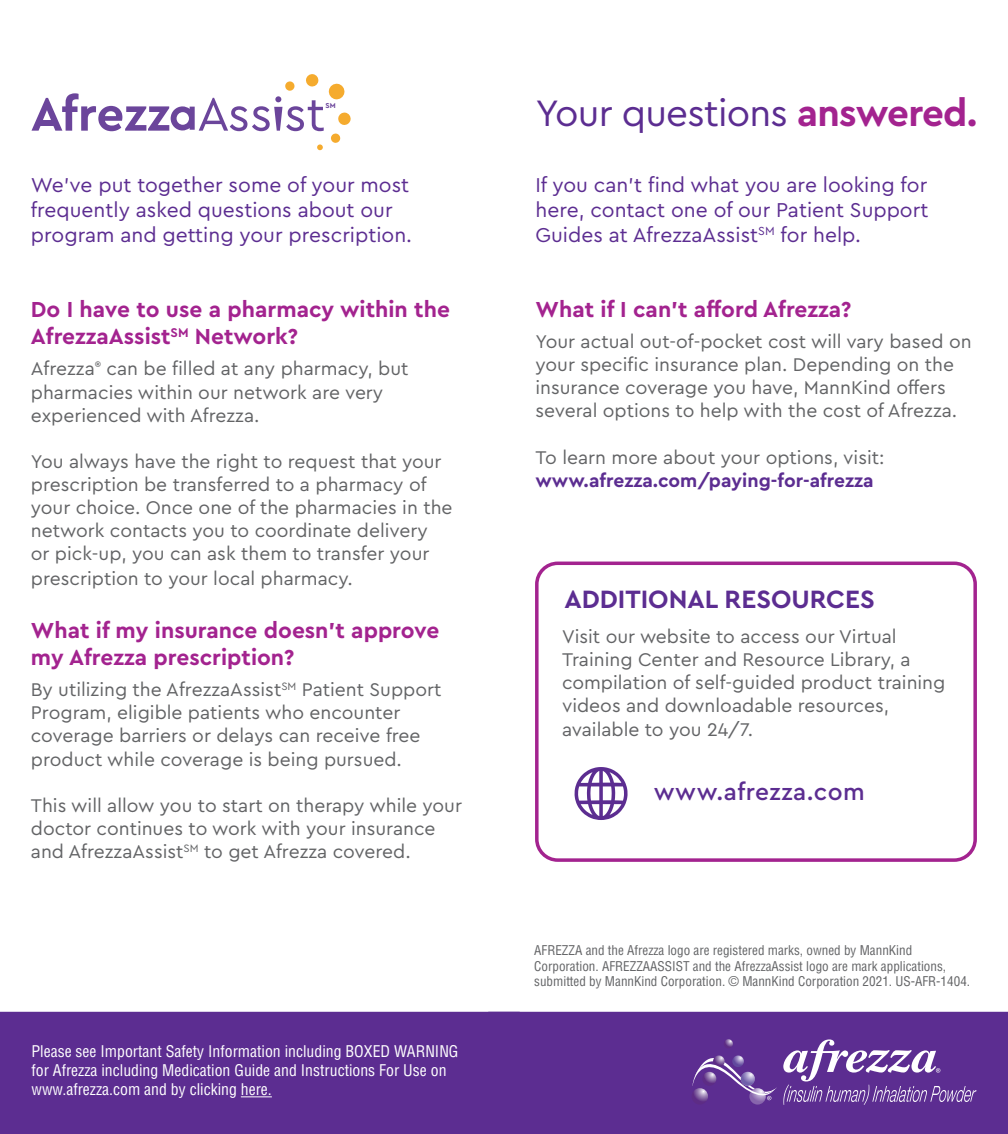
<style>
.page{position:relative;width:1008px;height:1134px;background:#fff}
.page>*{position:absolute;margin:0;border:0;box-sizing:border-box;transform-origin:0 0}
.t1{font:38.5px "Cera Pro";letter-spacing:-.02em;color:#5c2d91}
.t2{font:700 26.25px "Cera Pro";color:#5c2d91}
.t3{font:500 24.5px "Cera Pro";letter-spacing:.02em;color:#5c2d91}
.t4{font:700 22.75px/27.3px "Cera Pro";color:#a3238f}
.t5{font:21px/25.2px "Cera Pro";color:#5c2d91}
.t6{font:19.25px/23.1px "Cera Pro";color:#636466}
.t7{font:700 19.25px "Cera Pro";color:#5c2d91}
.t8{font:condensed 15.75px/18.9px "Helvetica LT Pro";color:#fff}
.t9{font:condensed 13.12px/15.8px "Helvetica LT Pro";color:#636466}
.t10{font:700 7.52px "Cera Pro";color:#6b459b}
.s1{font-weight:700;color:#a3238f}
</style>
<div class="page">
<div style="left:0;top:1012px;width:488px;height:122px;background:#5c2d91"></div>
<div style="left:488px;top:1012px;width:520px;height:122px;background:#5c2d91"></div>
<div style="left:692px;top:1088px;width:16px;height:17px;background:#5d2c85;border-radius:8px"></div>
<svg style="left:724px;top:1039px;width:9px;height:9px"></svg>
<svg style="left:749px;top:1088px;width:17px;height:17px"></svg>
<svg style="left:692px;top:1056px;width:85px;height:45px;background:#744ea1"></svg>
<svg style="left:783px;top:1039px;width:193px;height:66px;background:#7b55a6"></svg>
<hr style="left:241px;top:1096px;width:31px;height:1px;background:#fff">
<div style="left:535px;top:562px;width:442px;height:300px;border:4px solid #a3238f;border-radius:21px"></div>
<svg style="left:574px;top:767px;width:54px;height:53px"></svg>
<svg style="left:317px;top:144px;width:6px;height:6px"></svg>
<svg style="left:331px;top:133px;width:10px;height:10px"></svg>
<svg style="left:32px;top:74px;width:319px;height:57px"></svg>
<div style="left:38px;top:120px;width:16px;height:6px;background:#6b459b"></div>
<p class="t10" style="left:326px;top:100px;width:12px">SM</p>
<p class="t5" style="left:31px;top:171px;width:383px">We’ve put together some of your most frequently asked questions about our program and getting your prescription.</p>
<p class="t4" style="left:31px;top:295px;width:421px">Do I have to use a pharmacy within the<br>AfrezzaAssist<sup>SM</sup> Network?</p>
<p class="t6" style="left:31px;top:357px;width:379px">Afrezza<sup>®</sup> can be filled at any pharmacy, but pharmacies within our network are very experienced with Afrezza.</p>
<p class="t6" style="left:31px;top:449px;width:423px">You always have the right to request that your prescription be transferred to a pharmacy of your choice. Once one of the pharmacies in the network contacts you to coordinate delivery<br>or pick-up, you can ask them to transfer your</p>
<p class="t6" style="left:31px;top:567px;width:323px">prescription to your local pharmacy.</p>
<p class="t4" style="left:31px;top:616px;width:410px">What if my insurance doesn’t approve my Afrezza prescription?</p>
<p class="t6" style="left:31px;top:677px;width:412px">By utilizing the AfrezzaAssist<sup>SM</sup> Patient Support Program, eligible patients who encounter coverage barriers or delays can receive free product while coverage is being pursued.</p>
<p class="t6" style="left:31px;top:793px;width:433px">This will allow you to start on therapy while your doctor continues to work with your insurance and AfrezzaAssist<sup>SM</sup> to get Afrezza covered.</p>
<p class="t8" style="left:32px;top:1042px;width:429px">Please see Important Safety Information including BOXED WARNING for Afrezza including Medication Guide and Instructions For Use on www.afrezza.com and by clicking here.</p>
<h1 class="t1" style="left:536px;top:88px;width:444px">Your questions <span class="s1">answered.</span></h1>
<p class="t5" style="left:536px;top:171px;width:394px;text-align:justify">If you can’t find what you are looking for here, contact one of our Patient Support Guides at AfrezzaAssist<sup>SM</sup> for help.</p>
<p class="t4" style="left:536px;top:295px;width:318px">What if I can’t afford Afrezza?</p>
<p class="t6" style="left:536px;top:329px;width:438px">Your actual out-of-pocket cost will vary based on your specific insurance plan. Depending on the insurance coverage you have, MannKind offers several options to help with the cost of Afrezza.</p>
<p class="t6" style="left:536px;top:445px;width:351px">To learn more about your options, visit:</p>
<p class="t7" style="left:536px;top:468px;width:340px">www.afrezza.com/paying-for-afrezza</p>
<h2 class="t2" style="left:564px;top:582px;width:312px">ADDITIONAL RESOURCES</h2>
<p class="t6" style="left:562px;top:624px;width:385px">Visit our website to access our Virtual Training Center and Resource Library, a compilation of self-guided product training videos and downloadable resources, available to you 24/7.</p>
<p class="t3" style="left:654px;top:775px;width:212px">www.afrezza.com</p>
<p class="t9" style="left:534px;top:942px;width:437px">AFREZZA and the Afrezza logo are registered marks, owned by MannKind<br>Corporation. AFREZZAASSIST and the AfrezzaAssist logo are mark applications, submitted by MannKind Corporation. © MannKind Corporation 2021. US-AFR-1404.</p>
</div>
